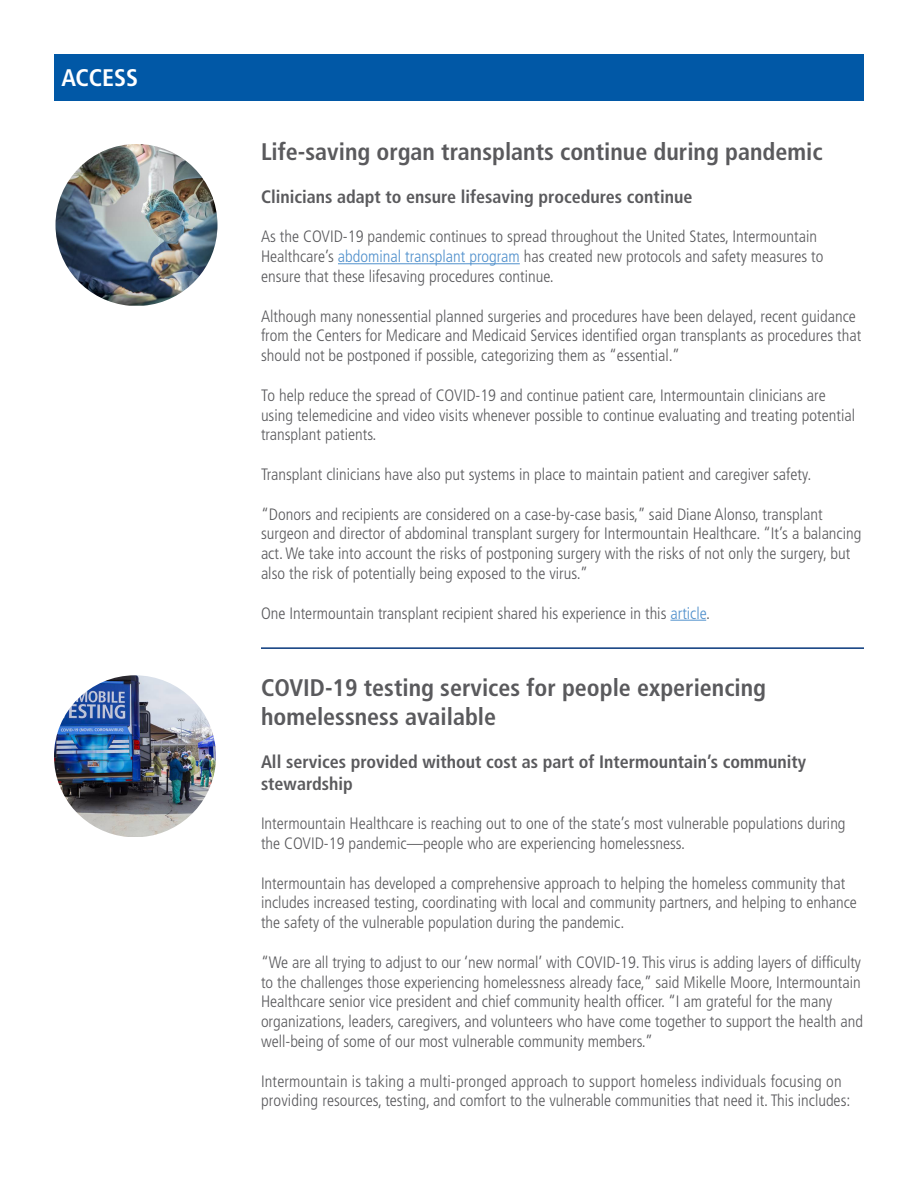
<style>
.page{position:relative;width:918px;height:1188px;background:#fff}
.page>*{position:absolute;margin:0;border:0;box-sizing:border-box;transform-origin:0 0}
.Headline{font:700 condensed 24px "Frutiger LT Std";color:#5a5a5d}
.Headline-2{font:700 condensed 24px "Frutiger LT Std";color:#fff}
.Subhead{font:700 condensed 18px "Frutiger LT Std";color:#5a5a5d}
.Body_copy{font:300 condensed 16.5px/19.8px "Frutiger LT Std";color:#5a5a5d}
.s1{color:#5090cc}
</style>
<div class="page">
<hr style="left:338px;top:263px;width:182px;height:1px;background:#5090cc">
<hr style="left:670px;top:620px;width:36px;height:1px;background:#5090cc">
<img style="left:54px;top:675px;width:162px;height:162px">
<div style="left:54px;top:54px;width:810px;height:46px;background:#0158a6"></div>
<img style="left:56px;top:144px;width:161px;height:162px">
<hr style="left:261px;top:647px;width:603px;height:2px;background:#07387c">
<p class="Headline-2" style="left:62px;top:63px;width:78px">ACCESS</p>
<p class="Headline" style="left:261px;top:137px;width:563px">Life-saving organ transplants continue during pandemic</p>
<p class="Subhead" style="left:261px;top:186px;width:433px">Clinicians adapt to ensure lifesaving procedures continue</p>
<p class="Body_copy" style="left:261px;top:227px;width:564px">As the COVID-19 pandemic continues to spread throughout the United States, Intermountain<br>Healthcare’s <span class="s1">abdominal transplant program</span> has created new protocols and safety measures to ensure that these lifesaving procedures continue.</p>
<p class="Body_copy" style="left:261px;top:306px;width:602px">Although many nonessential planned surgeries and procedures have been delayed, recent guidance from the Centers for Medicare and Medicaid Services identified organ transplants as procedures that should not be postponed if possible, categorizing them as “essential.”</p>
<p class="Body_copy" style="left:261px;top:385px;width:596px">To help reduce the spread of COVID-19 and continue patient care, Intermountain clinicians are using telemedicine and video visits whenever possible to continue evaluating and treating potential transplant patients.</p>
<p class="Body_copy" style="left:261px;top:465px;width:552px">Transplant clinicians have also put systems in place to maintain patient and caregiver safety.</p>
<p class="Body_copy" style="left:261px;top:504px;width:602px">“Donors and recipients are considered on a case-by-case basis,” said Diane Alonso, transplant surgeon and director of abdominal transplant surgery for Intermountain Healthcare. “It’s a balancing act. We take into account the risks of postponing surgery with the risks of not only the surgery, but also the risk of potentially being exposed to the virus.”</p>
<p class="Body_copy" style="left:261px;top:603px;width:451px">One Intermountain transplant recipient shared his experience in this <span class="s1">article</span>.</p>
<p class="Headline" style="left:261px;top:673px;width:507px">COVID-19 testing services for people experiencing</p>
<p class="Headline" style="left:261px;top:702px;width:237px">homelessness available</p>
<p class="Subhead" style="left:261px;top:751px;width:547px">All services provided without cost as part of Intermountain’s community</p>
<p class="Subhead" style="left:261px;top:773px;width:93px">stewardship</p>
<p class="Body_copy" style="left:261px;top:814px;width:586px">Intermountain Healthcare is reaching out to one of the state’s most vulnerable populations during the COVID-19 pandemic—people who are experiencing homelessness.</p>
<p class="Body_copy" style="left:261px;top:873px;width:597px">Intermountain has developed a comprehensive approach to helping the homeless community that includes increased testing, coordinating with local and community partners, and helping to enhance the safety of the vulnerable population during the pandemic.</p>
<p class="Body_copy" style="left:261px;top:952px;width:604px">“We are all trying to adjust to our ‘new normal’ with COVID-19. This virus is adding layers of difficulty to the challenges those experiencing homelessness already face,” said Mikelle Moore, Intermountain Healthcare senior vice president and chief community health officer. “I am grateful for the many organizations, leaders, caregivers, and volunteers who have come together to support the health and well-being of some of our most vulnerable community members.”</p>
<p class="Body_copy" style="left:261px;top:1071px;width:591px">Intermountain is taking a multi-pronged approach to support homeless individuals focusing on providing resources, testing, and comfort to the vulnerable communities that need it. This includes:</p>
</div>
